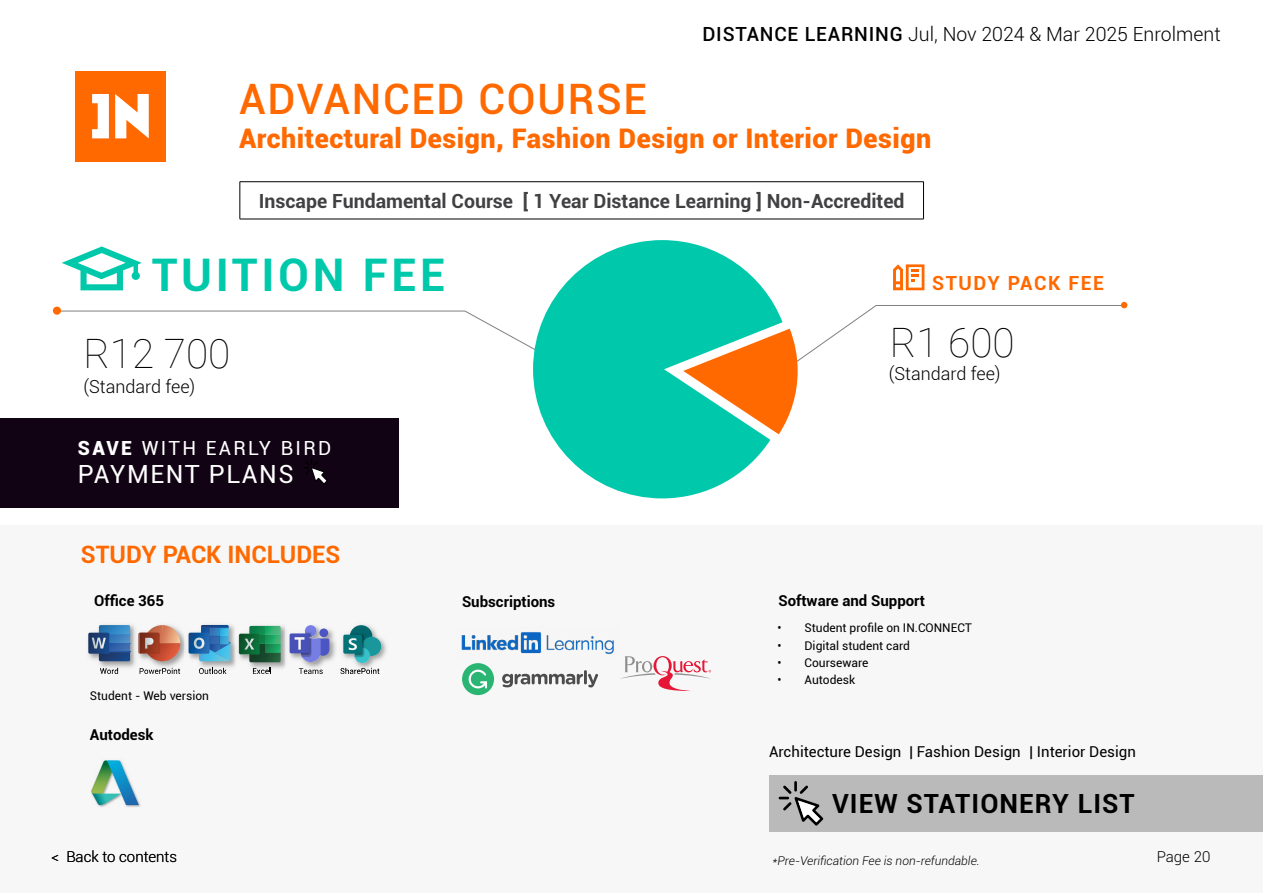
<style>
.page{position:relative;width:1263px;height:893px;background:#fff}
.page>*{position:absolute;margin:0;border:0;box-sizing:border-box;transform-origin:0 0}
.t1{font:700 45px "Roboto";letter-spacing:.08em;color:#00c9ab}
.t2{font:500 42px "Roboto";letter-spacing:.04em;color:#ff6900}
.t3{font:100 40.5px "Roboto";color:#000}
.t4{font:900 27px "Roboto";letter-spacing:.02em;color:#ff6900}
.t5{font:700 26.4px "Roboto";letter-spacing:.04em;color:#000}
.t6{font:25.05px "Roboto";letter-spacing:.06em;color:#fff}
.t7{font:700 24px "Roboto";color:#ff6900}
.t8{font:700 19.5px "Roboto";color:#414042}
.t9{font:300 19.5px "Roboto";color:#000}
.t10{font:19.5px "Roboto";letter-spacing:.12em;color:#fff}
.t11{font:700 19.5px "Roboto";letter-spacing:.08em;color:#ff6900}
.t12{font:300 18px "Roboto";color:#000}
.t13{font:700 15px "Roboto";color:#000}
.t14{font:15px "Roboto";color:#000}
.t15{font:300 15px "Roboto";color:#000}
.t16{font:12px "Roboto";color:#000}
.t17{font:italic 300 12px "Roboto";color:#000}
.s1{font-weight:500}
.s2{font-weight:900}
</style>
<div class="page">
<div style="left:0;top:525px;width:1263px;height:368px;background:#f7f7f7"></div>
<svg style="left:60px;top:310px;width:473px;height:39px"></svg>
<svg style="left:62px;top:246px;width:80px;height:44px"></svg>
<div style="left:53px;top:307px;width:8px;height:8px;background:#ff6900;border-radius:50%"></div>
<div style="left:0;top:418px;width:398px;height:89px;background:#120314"></div>
<div style="left:75px;top:71px;width:91px;height:90px;background:#ff6900"></div>
<svg style="left:115px;top:94px;width:34px;height:44px"></svg>
<svg style="left:92px;top:94px;width:17px;height:44px"></svg>
<svg style="left:893px;top:264px;width:31px;height:26px"></svg>
<img style="left:249px;top:625px;width:37px;height:47px">
<svg style="left:253px;top:668px;width:18px;height:6px"></svg>
<img style="left:139px;top:631px;width:46px;height:40px">
<svg style="left:140px;top:668px;width:40px;height:6px"></svg>
<img style="left:99px;top:624px;width:35px;height:47px">
<svg style="left:138px;top:625px;width:42px;height:36px;background:#c37c67"></svg>
<svg style="left:100px;top:668px;width:18px;height:6px"></svg>
<svg style="left:88px;top:625px;width:42px;height:36px;background:#4773a5"></svg>
<img style="left:199px;top:624px;width:36px;height:46px">
<img style="left:235px;top:635px;width:4px;height:28px">
<svg style="left:239px;top:626px;width:42px;height:36px;background:#36865c"></svg>
<img style="left:185px;top:633px;width:4px;height:20px">
<svg style="left:199px;top:668px;width:27px;height:6px"></svg>
<svg style="left:189px;top:625px;width:42px;height:36px;background:#4d91c2"></svg>
<img style="left:289px;top:624px;width:98px;height:47px">
<div style="left:305px;top:625px;width:11px;height:12px;background:#767de3;border-radius:50%"></div>
<svg style="left:319px;top:628px;width:9px;height:9px"></svg>
<div style="left:290px;top:633px;width:19px;height:20px;background:#4a54bd;border-radius:2px"></div>
<svg style="left:295px;top:632px;width:34px;height:30px"></svg>
<svg style="left:299px;top:668px;width:24px;height:6px"></svg>
<svg style="left:340px;top:668px;width:39px;height:6px"></svg>
<div style="left:350px;top:625px;width:22px;height:23px;background:#036b70;border-radius:50%"></div>
<div style="left:362px;top:637px;width:19px;height:19px;background:#1a9ca1;border-radius:50%"></div>
<div style="left:355px;top:648px;width:15px;height:15px;background:#36c0ca;border-radius:50%"></div>
<div style="left:343px;top:635px;width:19px;height:19px;background:#03787d;border-radius:2px"></div>
<svg style="left:349px;top:633px;width:16px;height:24px"></svg>
<img style="left:90px;top:760px;width:51px;height:48px">
<div style="left:769px;top:775px;width:494px;height:57px;background:#bababa"></div>
<svg style="left:779px;top:781px;width:44px;height:45px"></svg>
<svg style="left:533px;top:240px;width:246px;height:258px;fill:#00c9ab"></svg>
<svg style="left:683px;top:302px;width:444px;height:132px"></svg>
<svg style="left:620px;top:656px;width:91px;height:35px"></svg>
<svg style="left:502px;top:670px;width:96px;height:17px"></svg>
<div style="left:462px;top:663px;width:32px;height:32px;background:#2bb573;border-radius:50%"></div>
<svg style="left:468px;top:669px;width:19px;height:20px"></svg>
<img style="left:461px;top:632px;width:153px;height:23px">
<svg style="left:303px;top:459px;width:24px;height:25px"></svg>
<hr style="left:240px;top:181px;width:684px;height:1px;background:#000">
<hr style="left:240px;top:182px;width:1px;height:37px;background:#000">
<hr style="left:923px;top:182px;width:1px;height:37px;background:#000">
<hr style="left:240px;top:219px;width:684px;height:1px;background:#000">
<h2 class="t2" style="left:239px;top:70px;width:409px">ADVANCED COURSE</h2>
<h3 class="t9" style="left:702px;top:21px;width:520px"><span class="s1">DISTANCE LEARNING</span> Jul, Nov 2024 &amp; Mar 2025 Enrolment</h3>
<h3 class="t4" style="left:239px;top:119px;width:694px">Architectural Design, Fashion Design or Interior Design</h3>
<h3 class="t8" style="left:259px;top:187px;width:647px">Inscape Fundamental Course [ 1 Year Distance Learning ] Non-Accredited</h3>
<h1 class="t1" style="left:152px;top:243px;width:295px">TUITION FEE</h1>
<h3 class="t11" style="left:932px;top:270px;width:173px">STUDY PACK FEE</h3>
<h3 class="t3" style="left:83px;top:325px;width:148px">R12 700</h3>
<h3 class="t12" style="left:83px;top:374px;width:113px">(Standard fee)</h3>
<h3 class="t10" style="left:78px;top:434px;width:255px"><span class="s2">SAVE</span> WITH EARLY BIRD</h3>
<h3 class="t6" style="left:78px;top:456px;width:217px">PAYMENT PLANS</h3>
<h3 class="t7" style="left:81px;top:538px;width:261px">STUDY PACK INCLUDES</h3>
<p class="t13" style="left:94px;top:590px;width:71px">Office 365</p>
<p class="t16" style="left:90px;top:688px;width:121px">Student - Web version</p>
<p class="t13" style="left:90px;top:724px;width:65px">Autodesk</p>
<p class="t13" style="left:462px;top:591px;width:95px">Subscriptions</p>
<h3 class="t3" style="left:890px;top:314px;width:126px">R1 600</h3>
<h3 class="t12" style="left:889px;top:361px;width:113px">(Standard fee)</h3>
<p class="t13" style="left:778px;top:590px;width:148px">Software and Support</p>
<p class="t16" style="left:777px;top:620px;width:196px">• Student profile on IN.CONNECT</p>
<p class="t16" style="left:777px;top:637px;width:134px">• Digital student card</p>
<p class="t16" style="left:777px;top:654px;width:93px">• Courseware</p>
<p class="t16" style="left:777px;top:672px;width:79px">• Autodesk</p>
<p class="t14" style="left:769px;top:741px;width:368px">Architecture Design | Fashion Design | Interior Design</p>
<h3 class="t5" style="left:832px;top:785px;width:304px">VIEW STATIONERY LIST</h3>
<p class="t15" style="left:51px;top:846px;width:127px">&lt; Back to contents</p>
<p class="t15" style="left:1157px;top:846px;width:55px">Page 20</p>
<p class="t17" style="left:772px;top:852px;width:209px">*Pre-Verification Fee is non-refundable.</p>
</div>
